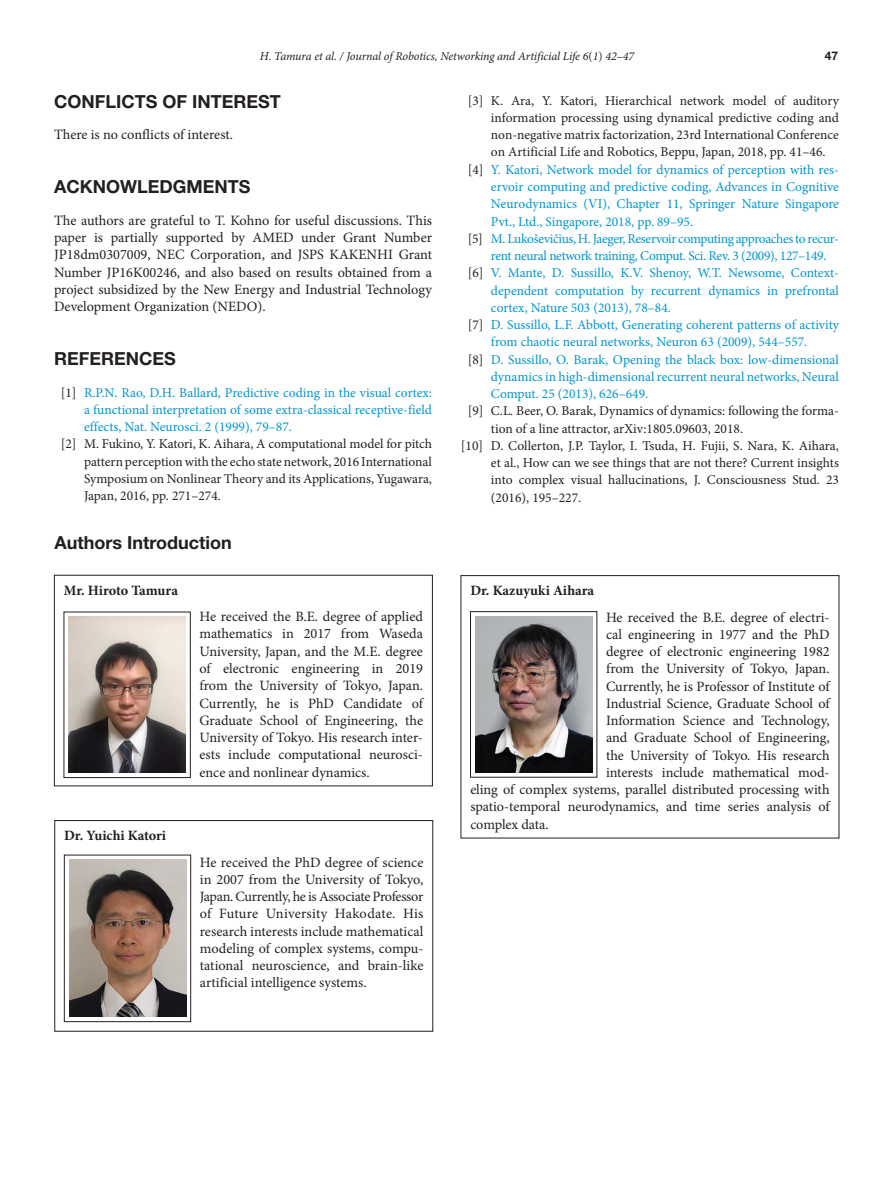
<style>
.page{position:relative;width:893px;height:1191px;background:#fff}
.page>*{position:absolute;margin:0;border:0;box-sizing:border-box;transform-origin:0 0}
.head-1{font:700 18px "Helvetica Neue LT Std";color:#231f20}
.head-2{font:700 18px "Helvetica Neue LT Std";color:#231f20}
.para-2{font:14.25px/17.2px "Minion Pro";letter-spacing:-.005em;color:#231f20;text-align:justify}
.para-1{font:14.25px/17.2px "Minion Pro";color:#231f20;text-align:justify}
.para-2-2{font:700 14.25px "Minion Pro";color:#231f20}
.Ref_text{font:13.5px/17.2px "Minion Pro";letter-spacing:-.005em;color:#0095d5;text-align:justify}
.Ref_text-2{font:13.5px/17.2px "Minion Pro";color:#231f20;text-align:justify}
.Ref_text-3{font:13.5px/17.2px "Minion Pro";letter-spacing:-.025em;color:#0095d5}
.t1{font:italic 12px "Minion Pro";letter-spacing:-.01em;color:#231f20}
.t2{font:700 12px "Helvetica Neue LT Std";color:#231f20}
.s1{font-style:normal}
.s2{color:#231f20}
</style>
<div class="page">
<div style="left:54px;top:575px;width:379px;height:211px;border:1px solid #231f20"></div>
<div style="left:54px;top:820px;width:379px;height:211px;border:1px solid #231f20"></div>
<img style="left:69px;top:616px;width:117px;height:157px">
<img style="left:475px;top:616px;width:117px;height:156px">
<div style="left:470px;top:611px;width:127px;height:166px;border:1px solid #231f20"></div>
<img style="left:69px;top:859px;width:117px;height:158px">
<div style="left:64px;top:855px;width:127px;height:166px;border:1px solid #231f20"></div>
<p class="t1" style="left:260px;top:48px;width:376px">H. Tamura et al. / Journal of Robotics, Networking and Artificial Life 6<span class="s1">(</span>1<span class="s1">)</span> 42–47</p>
<p class="t2" style="left:825px;top:49px;width:15px">47</p>
<p class="head-1" style="left:54px;top:90px;width:228px">CONFLICTS OF INTEREST</p>
<p class="para-1" style="left:54px;top:126px;width:181px">There is no conflicts of interest.</p>
<p class="Ref_text-2" style="left:491px;top:92px;width:350px;text-indent:-23px">[3] K. Ara, Y. Katori, Hierarchical network model of auditory information processing using dynamical predictive coding and non-negative matrix factorization, 23rd International Conference on Artificial Life and Robotics, Beppu, Japan, 2018, pp. 41–46.</p>
<p class="Ref_text" style="left:491px;top:161px;width:350px;text-indent:-23px"><span class="s2">[4]</span> Y. Katori, Network model for dynamics of perception with res&shy;ervoir computing and predictive coding, Advances in Cognitive Neurodynamics (VI), Chapter 11, Springer Nature Singapore Pvt., Ltd., Singapore, 2018, pp. 89–95.</p>
<p class="Ref_text-3" style="left:491px;top:230px;width:349px;text-indent:-23px"><span class="s2">[5]</span> M. Lukoševičius, H. Jaeger, Reservoir computing approaches to recur&shy;rent neural network training, Comput. Sci. Rev. 3 (2009), 127–149.</p>
<p class="Ref_text" style="left:491px;top:264px;width:350px;text-indent:-23px"><span class="s2">[6]</span> V. Mante, D. Sussillo, K.V. Shenoy, W.T. Newsome, Context&shy;dependent computation by recurrent dynamics in prefrontal cortex, Nature 503 (2013), 78–84.</p>
<p class="Ref_text" style="left:491px;top:316px;width:350px;text-indent:-23px"><span class="s2">[7]</span> D. Sussillo, L.F. Abbott, Generating coherent patterns of activity from chaotic neural networks, Neuron 63 (2009), 544–557.</p>
<p class="Ref_text" style="left:491px;top:351px;width:350px;text-indent:-23px"><span class="s2">[8]</span> D. Sussillo, O. Barak, Opening the black box: low-dimensional dynamics in high-dimensional recurrent neural networks, Neural Comput. 25 (2013), 626–649.</p>
<p class="Ref_text-2" style="left:491px;top:402px;width:349px;text-indent:-23px">[9] C.L. Beer, O. Barak, Dynamics of dynamics: following the forma&shy;tion of a line attractor, arXiv:1805.09603, 2018.</p>
<p class="Ref_text-2" style="left:491px;top:437px;width:350px;text-indent:-30px">[10] D. Collerton, J.P. Taylor, I. Tsuda, H. Fujii, S. Nara, K. Aihara, et al., How can we see things that are not there? Current insights into complex visual hallucinations, J. Consciousness Stud. 23 (2016), 195–227.</p>
<p class="head-1" style="left:54px;top:176px;width:198px">ACKNOWLEDGMENTS</p>
<p class="para-1" style="left:54px;top:212px;width:380px">The authors are grateful to T. Kohno for useful discussions. This paper is partially supported by AMED under Grant Number JP18dm0307009, NEC Corporation, and JSPS KAKENHI Grant Number JP16K00246, and also based on results obtained from a project subsidized by the New Energy and Industrial Technology Development Organization (NEDO).</p>
<p class="head-1" style="left:54px;top:347px;width:123px">REFERENCES</p>
<p class="Ref_text" style="left:84px;top:384px;width:350px;text-indent:-23px"><span class="s2">[1]</span> R.P.N. Rao, D.H. Ballard, Predictive coding in the visual cortex: a functional interpretation of some extra-classical receptive-field effects, Nat. Neurosci. 2 (1999), 79–87.</p>
<p class="Ref_text-2" style="left:84px;top:435px;width:349px;text-indent:-23px">[2] M. Fukino, Y. Katori, K. Aihara, A computational model for pitch pattern perception with the echo state network, 2016 International Symposium on Nonlinear Theory and its Applications, Yugawara, Japan, 2016, pp. 271–274.</p>
<p class="head-2" style="left:54px;top:531px;width:179px">Authors Introduction</p>
<p class="para-2-2" style="left:64px;top:580px;width:116px">Mr. Hiroto Tamura</p>
<p class="para-2-2" style="left:64px;top:825px;width:103px">Dr. Yuichi Katori</p>
<p class="para-2" style="left:200px;top:608px;width:225px">He received the B.E. degree of applied mathematics in 2017 from Waseda University, Japan, and the M.E. degree of electronic engineering in 2019 from the University of Tokyo, Japan.<br>Currently, he is PhD Candidate of Graduate School of Engineering, the University of Tokyo. His research inter&shy;ests include computational neurosci&shy;ence and nonlinear dynamics.</p>
<p class="para-2" style="left:200px;top:853px;width:225px">He received the PhD degree of science in 2007 from the University of Tokyo, Japan. Currently, he is Associate Professor of Future University Hakodate. His research interests include mathematical modeling of complex systems, compu&shy;tational neuroscience, and brain-like artificial intelligence systems.</p>
<p class="para-2-2" style="left:470px;top:581px;width:125px">Dr. Kazuyuki Aihara</p>
<p class="para-2" style="left:606px;top:608px;width:225px">He received the B.E. degree of electri-</p>
<p class="para-2" style="left:606px;top:626px;width:225px">cal engineering in 1977 and the PhD</p>
<p class="para-2" style="left:606px;top:643px;width:225px">degree of electronic engineering 1982</p>
<p class="para-2" style="left:606px;top:660px;width:225px">from the University of Tokyo, Japan.</p>
<p class="para-2" style="left:606px;top:677px;width:225px">Currently, he is Professor of Institute of</p>
<p class="para-2" style="left:606px;top:695px;width:225px">Industrial Science, Graduate School of</p>
<p class="para-2" style="left:606px;top:712px;width:225px">Information Science and Technology,</p>
<p class="para-2" style="left:606px;top:729px;width:225px">and Graduate School of Engineering,</p>
<p class="para-2" style="left:606px;top:746px;width:225px">the University of Tokyo. His research</p>
<p class="para-2" style="left:606px;top:764px;width:225px">interests include mathematical mod-</p>
<p class="para-2" style="left:470px;top:781px;width:361px">eling of complex systems, parallel distributed processing with</p>
<p class="para-2" style="left:470px;top:798px;width:361px">spatio-temporal neurodynamics, and time series analysis of</p>
<p class="para-2" style="left:470px;top:815px;width:80px">complex data.</p>
</div>
